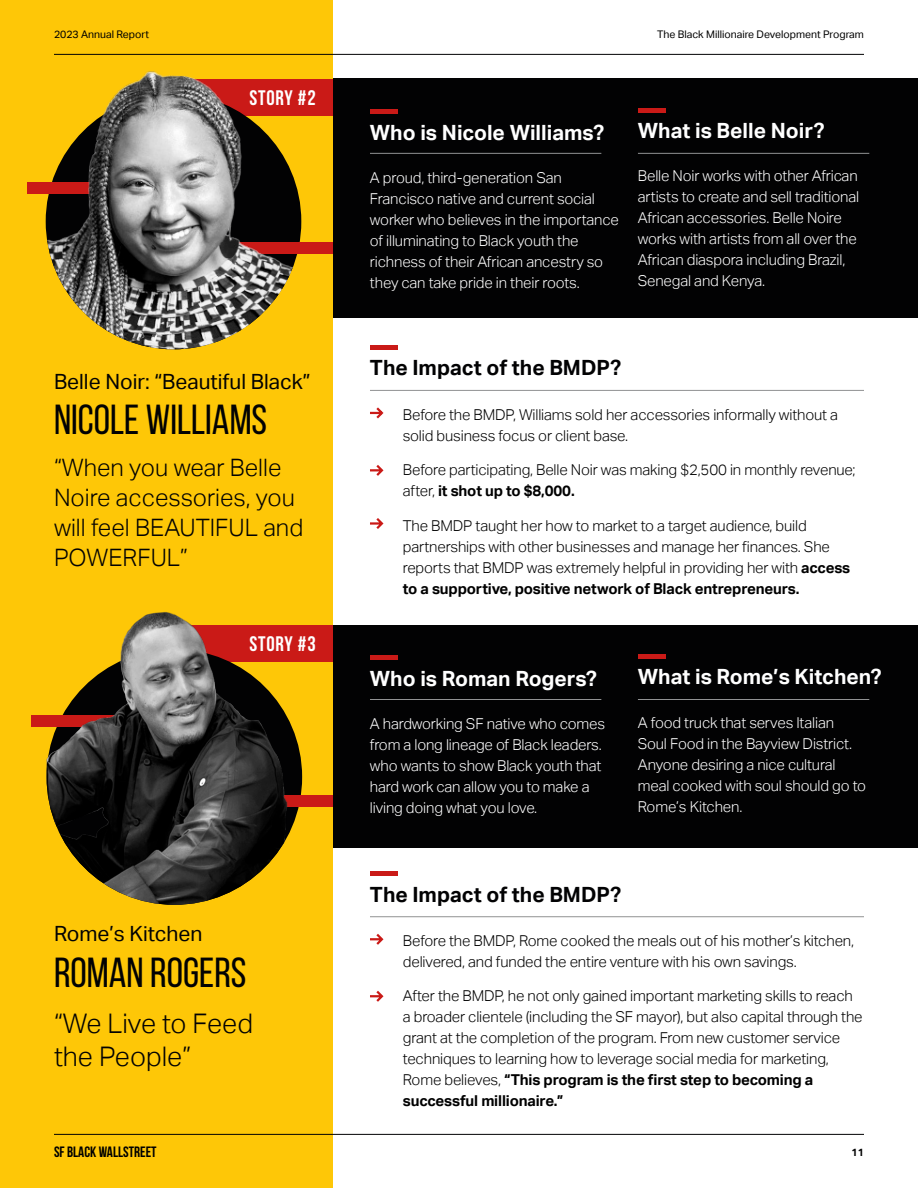
<style>
.page{position:relative;width:918px;height:1188px;background:#fff}
.page>*{position:absolute;margin:0;border:0;box-sizing:border-box;transform-origin:0 0}
.t1{font:42px "Bebas Neue";color:#020203}
.t2{font:300 27px/33px "Aktiv Grotesk";color:#020203}
.t3{font:300 24px/30px "Aktiv Grotesk";color:#020203}
.t4{font:700 21px "Aktiv Grotesk";color:#fff}
.t5{font:21px "Aktiv Grotesk";color:#020203}
.t6{font:700 21px "Aktiv Grotesk";color:#020203}
.t7{font:700 21px "Bebas Neue";letter-spacing:.04em;color:#fff}
.t8{font:300 15px/21px "Aktiv Grotesk";letter-spacing:-.01em;color:#000}
.t9{font:300 15px/21px "Aktiv Grotesk";letter-spacing:-.01em;color:#fff}
.t10{font:700 15px "Bebas Neue";color:#000}
.t11{font:10.5px "Aktiv Grotesk";color:#000}
.t12{font:700 10.5px "Aktiv Grotesk";color:#000}
.s1{font-weight:700}
</style>
<div class="page">
<div style="left:333px;top:79px;width:585px;height:239px;background:#020203"></div>
<div style="left:333px;top:625px;width:585px;height:223px;background:#020203"></div>
<div style="left:0;top:0;width:333px;height:1188px;background:#fec707"></div>
<div style="left:166px;top:79px;width:167px;height:36px;background:#ca1a17"></div>
<div style="left:166px;top:625px;width:167px;height:37px;background:#ca1a17"></div>
<hr style="left:370px;top:390px;width:494px;height:1px;background:#919293">
<hr style="left:370px;top:916px;width:494px;height:1px;background:#919293">
<hr style="left:638px;top:153px;width:231px;height:1px;background:#919293">
<hr style="left:638px;top:699px;width:231px;height:1px;background:#919293">
<hr style="left:370px;top:153px;width:231px;height:1px;background:#919293">
<hr style="left:370px;top:699px;width:231px;height:1px;background:#919293">
<div style="left:370px;top:109px;width:27px;height:5px;background:#ca1a17"></div>
<hr style="left:370px;top:656px;width:27px;height:4px;background:#ca1a17">
<div style="left:370px;top:345px;width:27px;height:5px;background:#ca1a17"></div>
<div style="left:370px;top:871px;width:27px;height:5px;background:#ca1a17"></div>
<hr style="left:638px;top:108px;width:27px;height:4px;background:#ca1a17">
<div style="left:638px;top:654px;width:27px;height:5px;background:#ca1a17"></div>
<svg style="left:370px;top:407px;width:14px;height:12px"></svg>
<svg style="left:370px;top:934px;width:14px;height:11px"></svg>
<svg style="left:370px;top:465px;width:14px;height:11px"></svg>
<svg style="left:370px;top:990px;width:14px;height:12px"></svg>
<svg style="left:370px;top:518px;width:14px;height:11px"></svg>
<div style="left:27px;top:182px;width:190px;height:11px;background:#ca1a17"></div>
<div style="left:68px;top:242px;width:265px;height:11px;background:#ca1a17"></div>
<img style="left:46px;top:53px;width:249px;height:296px">
<div style="left:31px;top:716px;width:190px;height:11px;background:#ca1a17"></div>
<div style="left:60px;top:796px;width:273px;height:11px;background:#ca1a17"></div>
<img style="left:47px;top:592px;width:255px;height:313px;border-radius:128px">
<hr style="left:54px;top:1134px;width:810px;height:1px;background:#020203">
<hr style="left:54px;top:54px;width:810px;height:1px;background:#020203">
<p class="t11" style="left:54px;top:28px;width:97px">2023 Annual Report</p>
<p class="t11" style="left:657px;top:28px;width:208px">The Black Millionaire Development Program</p>
<h3 class="t7" style="left:249px;top:86px;width:68px">STORY #2</h3>
<h3 class="t5" style="left:54px;top:369px;width:258px">Belle Noir: “Beautiful Black”</h3>
<h1 class="t1" style="left:54px;top:397px;width:215px">NICOLE WILLIAMS</h1>
<h3 class="t3" style="left:54px;top:453px;width:251px">“When you wear Belle<br>Noire accessories, you will feel BEAUTIFUL and<br>POWERFUL”</h3>
<h3 class="t7" style="left:249px;top:633px;width:68px">STORY #3</h3>
<h3 class="t5" style="left:54px;top:922px;width:150px">Rome’s Kitchen</h3>
<h1 class="t1" style="left:54px;top:950px;width:194px">ROMAN ROGERS</h1>
<h2 class="t2" style="left:54px;top:1008px;width:201px">“We Live to Feed the People”</h2>
<h3 class="t4" style="left:370px;top:120px;width:236px">Who is Nicole Williams?</h3>
<p class="t9" style="left:370px;top:167px;width:251px">A proud, third-generation San Francisco native and current social worker who believes in the importance of illuminating to Black youth the richness of their African ancestry so they can take pride in their roots.</p>
<h3 class="t4" style="left:638px;top:119px;width:188px">What is Belle Noir?</h3>
<p class="t9" style="left:638px;top:166px;width:223px">Belle Noir works with other African artists to create and sell traditional African accessories. Belle Noire works with artists from all over the African diaspora including Brazil, Senegal and Kenya.</p>
<h3 class="t6" style="left:370px;top:356px;width:253px">The Impact of the BMDP?</h3>
<p class="t8" style="left:403px;top:404px;width:437px">Before the BMDP, Williams sold her accessories informally without a solid business focus or client base.</p>
<p class="t8" style="left:403px;top:459px;width:454px">Before participating, Belle Noir was making $2,500 in monthly revenue; after, <span class="s1">it shot up to $8,000.</span></p>
<p class="t8" style="left:403px;top:515px;width:449px">The BMDP taught her how to market to a target audience, build partnerships with other businesses and manage her finances. She reports that BMDP was extremely helpful in providing her with <span class="s1">access to a supportive, positive network of Black entrepreneurs.</span></p>
<h3 class="t4" style="left:370px;top:667px;width:229px">Who is Roman Rogers?</h3>
<p class="t9" style="left:370px;top:714px;width:237px">A hardworking SF native who comes from a long lineage of Black leaders. who wants to show Black youth that hard work can allow you to make a living doing what you love.</p>
<h3 class="t4" style="left:638px;top:665px;width:245px">What is Rome’s Kitchen?</h3>
<p class="t9" style="left:638px;top:712px;width:230px">A food truck that serves Italian<br>Soul Food in the Bayview District.<br>Anyone desiring a nice cultural meal cooked with soul should go to<br>Rome’s Kitchen.</p>
<h3 class="t6" style="left:370px;top:882px;width:253px">The Impact of the BMDP?</h3>
<p class="t8" style="left:403px;top:930px;width:453px">Before the BMDP, Rome cooked the meals out of his mother’s kitchen, delivered, and funded the entire venture with his own savings.</p>
<p class="t8" style="left:403px;top:986px;width:461px">After the BMDP, he not only gained important marketing skills to reach a broader clientele (including the SF mayor), but also capital through the grant at the completion of the program. From new customer service techniques to learning how to leverage social media for marketing, Rome believes, <span class="s1">“This program is the first step to becoming a successful millionaire.”</span></p>
<p class="t10" style="left:54px;top:1143px;width:104px">SF BLACK WALLSTREET</p>
<p class="t12" style="left:852px;top:1146px;width:14px">11</p>
</div>
